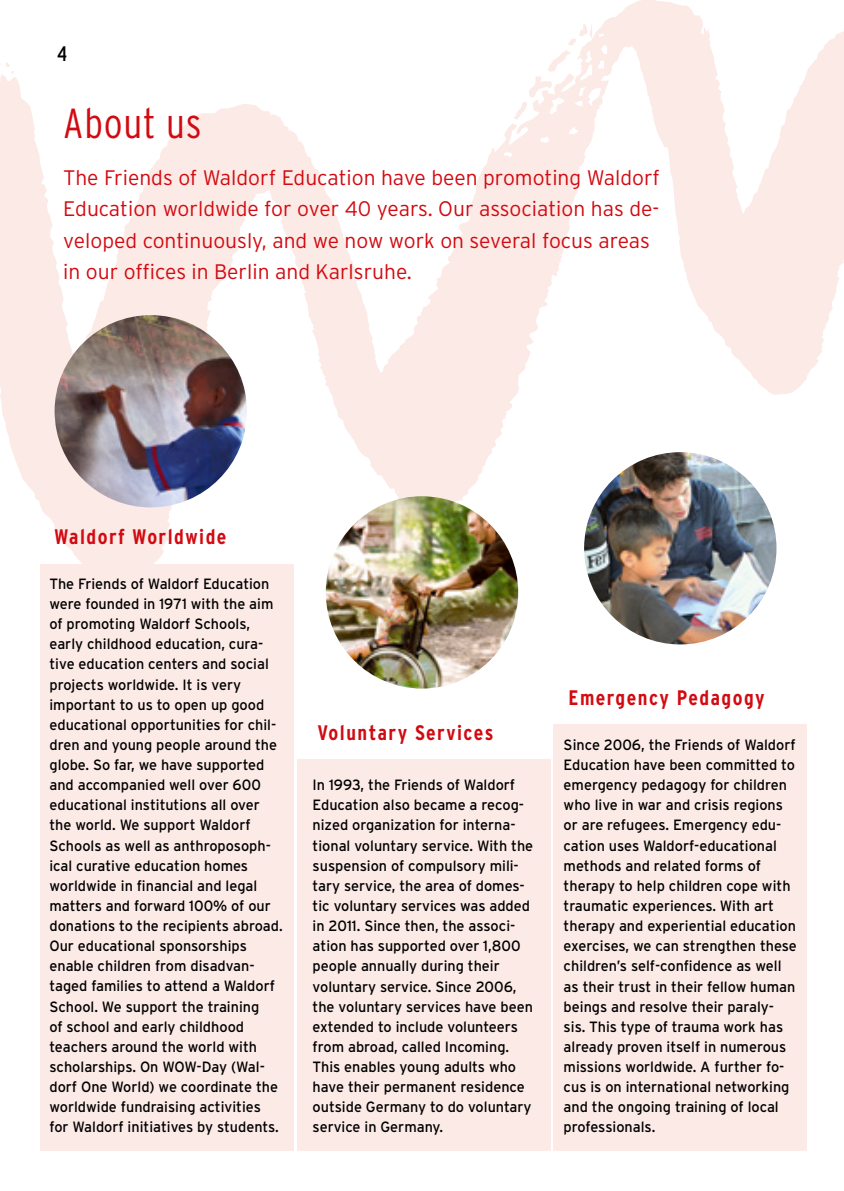
<style>
.page{position:relative;width:844px;height:1191px;background:#fff}
.page>*{position:absolute;margin:0;border:0;box-sizing:border-box;transform-origin:0 0}
.t1{font:300 42px "Interstate Condensed";letter-spacing:.02em;color:#d20a11}
.t2{font:300 21px/31.5px "Interstate";color:#d20a11}
.t3{font:700 21px "Interstate Condensed";letter-spacing:.07em;color:#d20a11}
.t4{font:21px "Interstate Condensed";color:#000}
.t5{font:14.88px/20.1px "Interstate";color:#000}
</style>
<div class="page">
<svg style="left:0;top:101px;width:596px;height:494px"></svg>
<svg style="left:680px;top:32px;width:163px;height:363px;fill:#fbeae6"></svg>
<svg style="left:471px;top:0;width:252px;height:246px;fill:#fbeeeb"></svg>
<svg style="left:0;top:62px;width:24px;height:143px"></svg>
<div style="left:40px;top:565px;width:253px;height:586px;background:#fbeae6"></div>
<div style="left:297px;top:759px;width:253px;height:392px;background:#fbeae6"></div>
<div style="left:553px;top:724px;width:253px;height:427px;background:#fbeae6"></div>
<img style="left:55px;top:315px;width:192px;height:192px;border-radius:96px">
<img style="left:326px;top:496px;width:192px;height:192px;border-radius:96px">
<img style="left:584px;top:452px;width:192px;height:192px;border-radius:96px">
<h2 class="t4" style="left:57px;top:42px;width:11px">4</h2>
<h1 class="t1" style="left:63px;top:100px;width:140px">About us</h1>
<h2 class="t2" style="left:63px;top:161px;width:598px">The Friends of Waldorf Education have been promoting Waldorf Education worldwide for over 40 years. Our association has de&shy;veloped continuously, and we now work on several focus areas in our offices in Berlin and Karlsruhe.</h2>
<h2 class="t3" style="left:54px;top:524px;width:173px">Waldorf Worldwide</h2>
<p class="t5" style="left:49px;top:573px;width:235px">The Friends of Waldorf Education were founded in 1971 with the aim of promoting Waldorf Schools, early childhood education, cura&shy;tive education centers and social projects worldwide. It is very important to us to open up good educational opportunities for chil&shy;dren and young people around the globe. So far, we have supported and accompanied well over 600 educational institutions all over the world. We support Waldorf<br>Schools as well as anthroposoph&shy;ical curative education homes worldwide in financial and legal matters and forward 100% of our donations to the recipients abroad.<br>Our educational sponsorships enable children from disadvan&shy;taged families to attend a Waldorf<br>School. We support the training<br>of school and early childhood teachers around the world with scholarships. On WOW-Day (Wal&shy;dorf One World) we coordinate the worldwide fundraising activities for Waldorf initiatives by students.</p>
<h2 class="t3" style="left:317px;top:721px;width:177px">Voluntary Services</h2>
<p class="t5" style="left:312px;top:774px;width:222px">In 1993, the Friends of Waldorf<br>Education also became a recog&shy;nized organization for interna&shy;tional voluntary service. With the suspension of compulsory mili&shy;tary service, the area of domes&shy;tic voluntary services was added in 2011. Since then, the associ&shy;ation has supported over 1,800 people annually during their voluntary service. Since 2006, the voluntary services have been extended to include volunteers from abroad, called Incoming.<br>This enables young adults who have their permanent residence outside Germany to do voluntary service in Germany.</p>
<h2 class="t3" style="left:568px;top:685px;width:198px">Emergency Pedagogy</h2>
<p class="t5" style="left:563px;top:734px;width:235px">Since 2006, the Friends of Waldorf<br>Education have been committed to emergency pedagogy for children who live in war and crisis regions or are refugees. Emergency edu&shy;cation uses Waldorf-educational methods and related forms of therapy to help children cope with traumatic experiences. With art therapy and experiential education exercises, we can strengthen these children’s self-confidence as well as their trust in their fellow human beings and resolve their paraly&shy;sis. This type of trauma work has already proven itself in numerous missions worldwide. A further fo&shy;cus is on international networking and the ongoing training of local professionals.</p>
</div>
